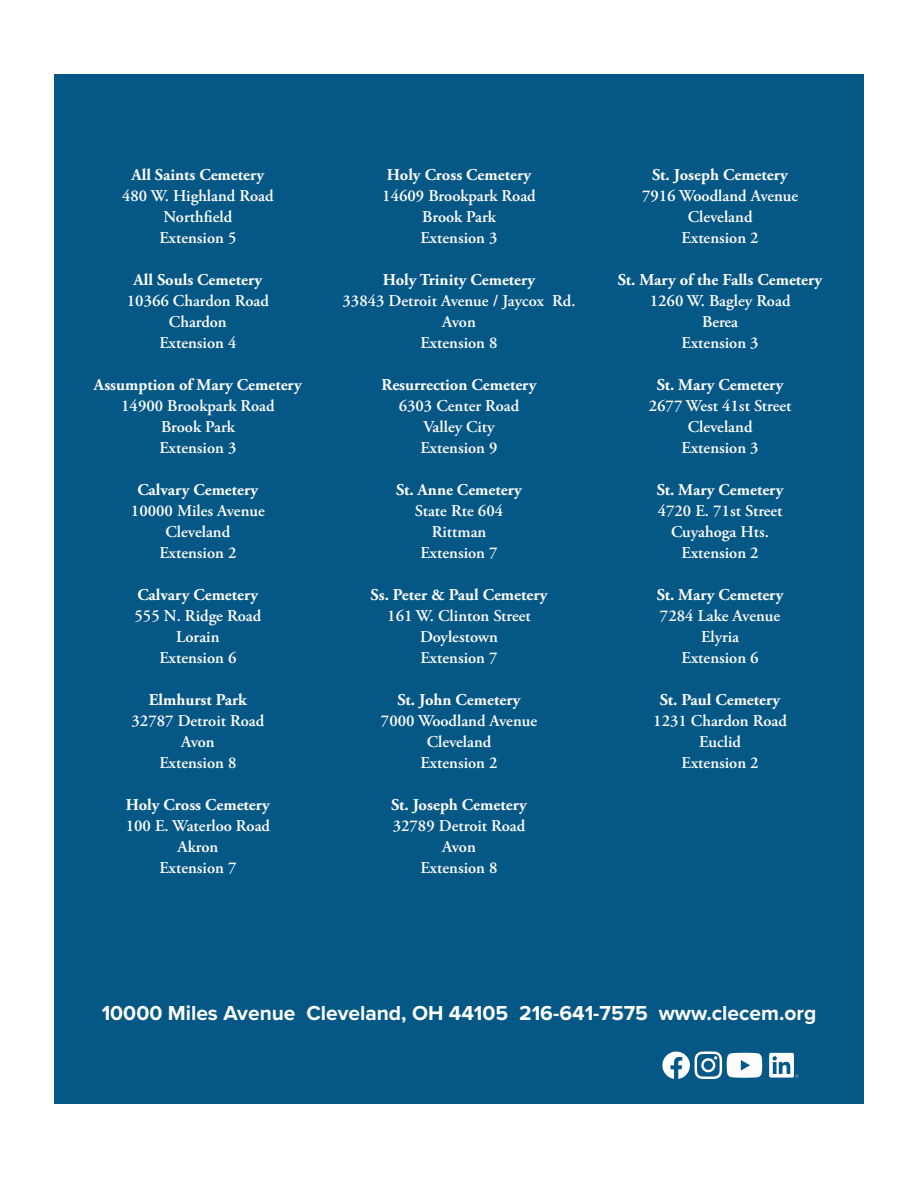
<style>
.page{position:relative;width:918px;height:1188px;background:#fff}
.page>*{position:absolute;margin:0;border:0;box-sizing:border-box;transform-origin:0 0}
.t1{font:700 21px "Proxima Nova";color:#fff}
.Cemetery_List{font:600 16.5px/21px "Adobe Garamond Pro";color:#fff;text-align:center}
.Cemetery_List-2{font:700 16.5px "Adobe Garamond Pro";color:#fff}
</style>
<div class="page">
<div style="left:54px;top:75px;width:810px;height:1029px;background:#055786"></div>
<svg style="left:769px;top:1053px;width:29px;height:25px"></svg>
<svg style="left:662px;top:1051px;width:100px;height:28px"></svg>
<p class="Cemetery_List-2" style="left:131px;top:165px;width:134px">All Saints Cemetery</p>
<p class="Cemetery_List" style="left:122px;top:185px;width:153px">480 W. Highland Road</p>
<p class="Cemetery_List" style="left:164px;top:206px;width:70px">Northfield</p>
<p class="Cemetery_List" style="left:159px;top:227px;width:79px">Extension 5</p>
<p class="Cemetery_List-2" style="left:134px;top:270px;width:130px">All Souls Cemetery</p>
<p class="Cemetery_List" style="left:127px;top:290px;width:144px">10366 Chardon Road</p>
<p class="Cemetery_List" style="left:169px;top:311px;width:59px">Chardon</p>
<p class="Cemetery_List" style="left:159px;top:332px;width:79px">Extension 4</p>
<p class="Cemetery_List-2" style="left:94px;top:375px;width:209px">Assumption of Mary Cemetery</p>
<p class="Cemetery_List" style="left:121px;top:395px;width:155px">14900 Brookpark Road</p>
<p class="Cemetery_List" style="left:161px;top:416px;width:75px">Brook Park</p>
<p class="Cemetery_List" style="left:159px;top:437px;width:79px">Extension 3</p>
<p class="Cemetery_List-2" style="left:137px;top:480px;width:122px">Calvary Cemetery</p>
<p class="Cemetery_List" style="left:131px;top:500px;width:135px">10000 Miles Avenue</p>
<p class="Cemetery_List" style="left:166px;top:521px;width:66px">Cleveland</p>
<p class="Cemetery_List" style="left:159px;top:542px;width:79px">Extension 2</p>
<p class="Cemetery_List-2" style="left:137px;top:585px;width:122px">Calvary Cemetery</p>
<p class="Cemetery_List" style="left:135px;top:605px;width:128px">555 N. Ridge Road</p>
<p class="Cemetery_List" style="left:176px;top:626px;width:45px">Lorain</p>
<p class="Cemetery_List" style="left:159px;top:647px;width:79px">Extension 6</p>
<p class="Cemetery_List-2" style="left:149px;top:690px;width:100px">Elmhurst Park</p>
<p class="Cemetery_List" style="left:132px;top:710px;width:134px">32787 Detroit Road</p>
<p class="Cemetery_List" style="left:181px;top:731px;width:35px">Avon</p>
<p class="Cemetery_List" style="left:159px;top:752px;width:79px">Extension 8</p>
<p class="Cemetery_List-2" style="left:126px;top:795px;width:146px">Holy Cross Cemetery</p>
<p class="Cemetery_List" style="left:126px;top:815px;width:146px">100 E. Waterloo Road</p>
<p class="Cemetery_List" style="left:177px;top:836px;width:42px">Akron</p>
<p class="Cemetery_List" style="left:159px;top:858px;width:79px">Extension 7</p>
<p class="Cemetery_List-2" style="left:387px;top:165px;width:146px">Holy Cross Cemetery</p>
<p class="Cemetery_List" style="left:382px;top:186px;width:155px">14609 Brookpark Road</p>
<p class="Cemetery_List" style="left:422px;top:207px;width:75px">Brook Park</p>
<p class="Cemetery_List" style="left:421px;top:228px;width:79px">Extension 3</p>
<p class="Cemetery_List-2" style="left:383px;top:270px;width:154px">Holy Trinity Cemetery</p>
<p class="Cemetery_List" style="left:343px;top:291px;width:235px">33843 Detroit Avenue / Jaycox Rd.</p>
<p class="Cemetery_List" style="left:442px;top:312px;width:35px">Avon</p>
<p class="Cemetery_List" style="left:421px;top:333px;width:79px">Extension 8</p>
<p class="Cemetery_List-2" style="left:382px;top:375px;width:156px">Resurrection Cemetery</p>
<p class="Cemetery_List" style="left:399px;top:396px;width:122px">6303 Center Road</p>
<p class="Cemetery_List" style="left:423px;top:417px;width:73px">Valley City</p>
<p class="Cemetery_List" style="left:421px;top:438px;width:79px">Extension 9</p>
<p class="Cemetery_List-2" style="left:396px;top:480px;width:127px">St. Anne Cemetery</p>
<p class="Cemetery_List" style="left:415px;top:501px;width:90px">State Rte 604</p>
<p class="Cemetery_List" style="left:432px;top:522px;width:56px">Rittman</p>
<p class="Cemetery_List" style="left:421px;top:543px;width:79px">Extension 7</p>
<p class="Cemetery_List-2" style="left:370px;top:585px;width:179px">Ss. Peter &amp; Paul Cemetery</p>
<p class="Cemetery_List" style="left:387px;top:606px;width:145px">161 W. Clinton Street</p>
<p class="Cemetery_List" style="left:420px;top:627px;width:80px">Doylestown</p>
<p class="Cemetery_List" style="left:421px;top:648px;width:79px">Extension 7</p>
<p class="Cemetery_List-2" style="left:398px;top:690px;width:124px">St. John Cemetery</p>
<p class="Cemetery_List" style="left:381px;top:711px;width:158px">7000 Woodland Avenue</p>
<p class="Cemetery_List" style="left:427px;top:732px;width:66px">Cleveland</p>
<p class="Cemetery_List" style="left:421px;top:753px;width:79px">Extension 2</p>
<p class="Cemetery_List-2" style="left:391px;top:795px;width:137px">St. Joseph Cemetery</p>
<p class="Cemetery_List" style="left:393px;top:816px;width:134px">32789 Detroit Road</p>
<p class="Cemetery_List" style="left:442px;top:837px;width:35px">Avon</p>
<p class="Cemetery_List" style="left:421px;top:858px;width:79px">Extension 8</p>
<p class="Cemetery_List-2" style="left:652px;top:165px;width:137px">St. Joseph Cemetery</p>
<p class="Cemetery_List" style="left:642px;top:186px;width:158px">7916 Woodland Avenue</p>
<p class="Cemetery_List" style="left:688px;top:207px;width:66px">Cleveland</p>
<p class="Cemetery_List" style="left:682px;top:228px;width:79px">Extension 2</p>
<p class="Cemetery_List-2" style="left:618px;top:270px;width:206px">St. Mary of the Falls Cemetery</p>
<p class="Cemetery_List" style="left:650px;top:291px;width:142px">1260 W. Bagley Road</p>
<p class="Cemetery_List" style="left:702px;top:312px;width:38px">Berea</p>
<p class="Cemetery_List" style="left:682px;top:333px;width:79px">Extension 3</p>
<p class="Cemetery_List-2" style="left:657px;top:375px;width:128px">St. Mary Cemetery</p>
<p class="Cemetery_List" style="left:649px;top:396px;width:144px">2677 West 41st Street</p>
<p class="Cemetery_List" style="left:688px;top:417px;width:66px">Cleveland</p>
<p class="Cemetery_List" style="left:682px;top:438px;width:79px">Extension 3</p>
<p class="Cemetery_List-2" style="left:657px;top:480px;width:128px">St. Mary Cemetery</p>
<p class="Cemetery_List" style="left:658px;top:501px;width:126px">4720 E. 71st Street<br>Cuyahoga Hts.</p>
<p class="Cemetery_List" style="left:682px;top:543px;width:79px">Extension 2</p>
<p class="Cemetery_List-2" style="left:657px;top:585px;width:128px">St. Mary Cemetery</p>
<p class="Cemetery_List" style="left:660px;top:606px;width:122px">7284 Lake Avenue</p>
<p class="Cemetery_List" style="left:701px;top:627px;width:40px">Elyria</p>
<p class="Cemetery_List" style="left:682px;top:648px;width:79px">Extension 6</p>
<p class="Cemetery_List-2" style="left:660px;top:690px;width:122px">St. Paul Cemetery</p>
<p class="Cemetery_List" style="left:653px;top:711px;width:135px">1231 Chardon Road</p>
<p class="Cemetery_List" style="left:699px;top:732px;width:43px">Euclid</p>
<p class="Cemetery_List" style="left:682px;top:753px;width:79px">Extension 2</p>
<p class="t1" style="left:102px;top:997px;width:716px">10000 Miles Avenue Cleveland, OH 44105 216-641-7575 www.clecem.org</p>
</div>
